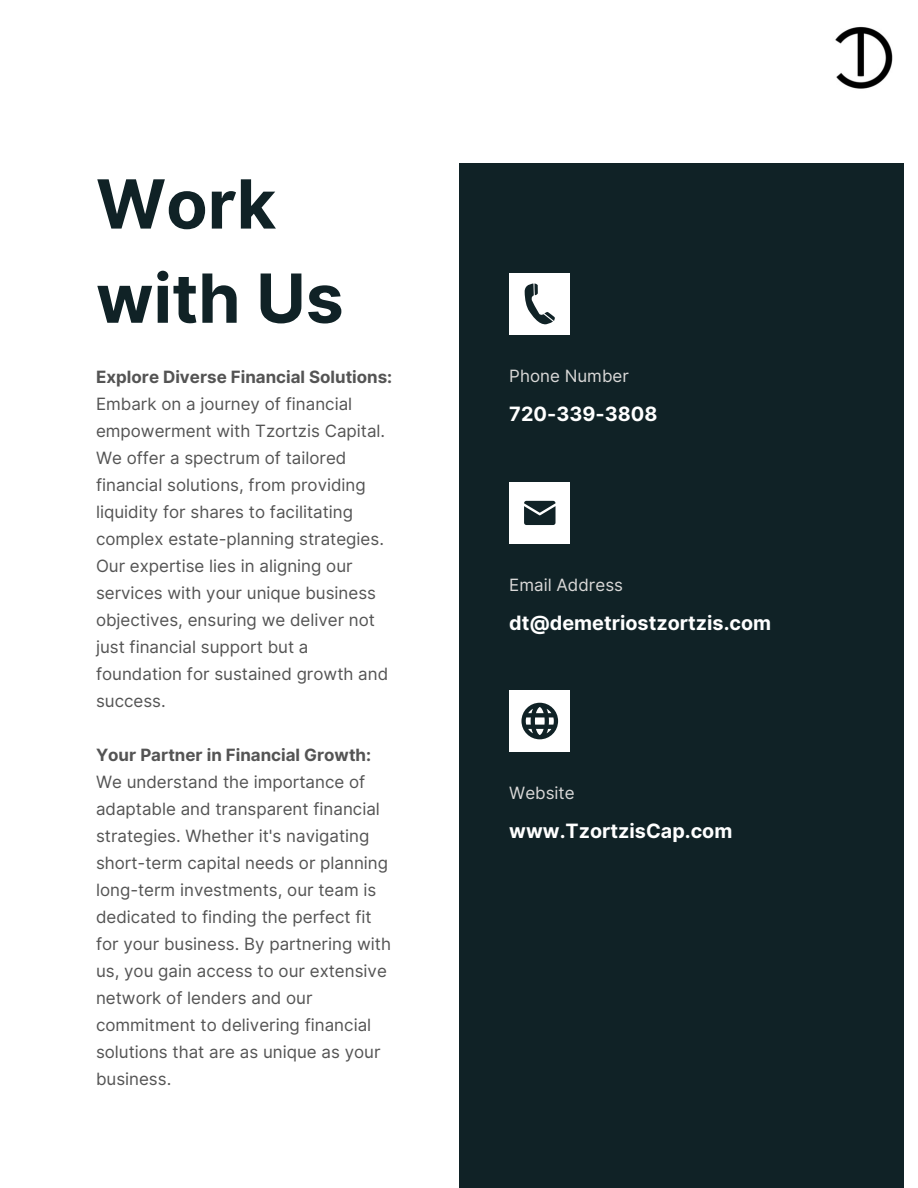
<style>
.page{position:relative;width:918px;height:1188px;background:#fff}
.page>*{position:absolute;margin:0;border:0;box-sizing:border-box;transform-origin:0 0}
.t1{font:700 67.8px/94.2px "Inter";color:#102226}
.t2{font:700 19.8px "Inter";color:#fff}
.t3{font:16.95px/27px "Inter";color:#545454}
.t4{font:700 16.95px "Inter";color:#545454}
.t5{font:16.95px "Inter";color:#dad9d8}
</style>
<div class="page">
<div style="left:459px;top:163px;width:445px;height:1025px;background:#102226"></div>
<div style="left:509px;top:274px;width:61px;height:61px;background:#fff"></div>
<div style="left:509px;top:482px;width:61px;height:62px;background:#fff"></div>
<div style="left:509px;top:690px;width:61px;height:62px;background:#fff"></div>
<svg style="left:525px;top:283px;width:30px;height:42px"></svg>
<svg style="left:524px;top:501px;width:32px;height:24px"></svg>
<svg style="left:521px;top:703px;width:37px;height:36px"></svg>
<img style="left:835px;top:26px;width:58px;height:63px">
<p class="t1" style="left:96px;top:157px;width:249px">Work with Us</p>
<p class="t4" style="left:96px;top:367px;width:298px">Explore Diverse Financial Solutions:</p>
<h2 class="t3" style="left:96px;top:390px;width:294px">Embark on a journey of financial empowerment with Tzortzis Capital.<br>We offer a spectrum of tailored financial solutions, from providing liquidity for shares to facilitating complex estate-planning strategies.<br>Our expertise lies in aligning our services with your unique business objectives, ensuring we deliver not just financial support but a foundation for sustained growth and success.</h2>
<p class="t4" style="left:96px;top:745px;width:277px">Your Partner in Financial Growth:</p>
<p class="t3" style="left:96px;top:768px;width:297px">We understand the importance of adaptable and transparent financial strategies. Whether it's navigating short-term capital needs or planning long-term investments, our team is dedicated to finding the perfect fit for your business. By partnering with us, you gain access to our extensive network of lenders and our commitment to delivering financial solutions that are as unique as your business.</p>
<h1 class="t5" style="left:509px;top:366px;width:121px">Phone Number</h1>
<p class="t2" style="left:509px;top:402px;width:150px">720-339-3808</p>
<p class="t5" style="left:509px;top:575px;width:115px">Email Address</p>
<p class="t2" style="left:509px;top:611px;width:263px">dt@demetriostzortzis.com</p>
<p class="t5" style="left:509px;top:783px;width:67px">Website</p>
<p class="t2" style="left:509px;top:819px;width:225px">www.TzortzisCap.com</p>
</div>
